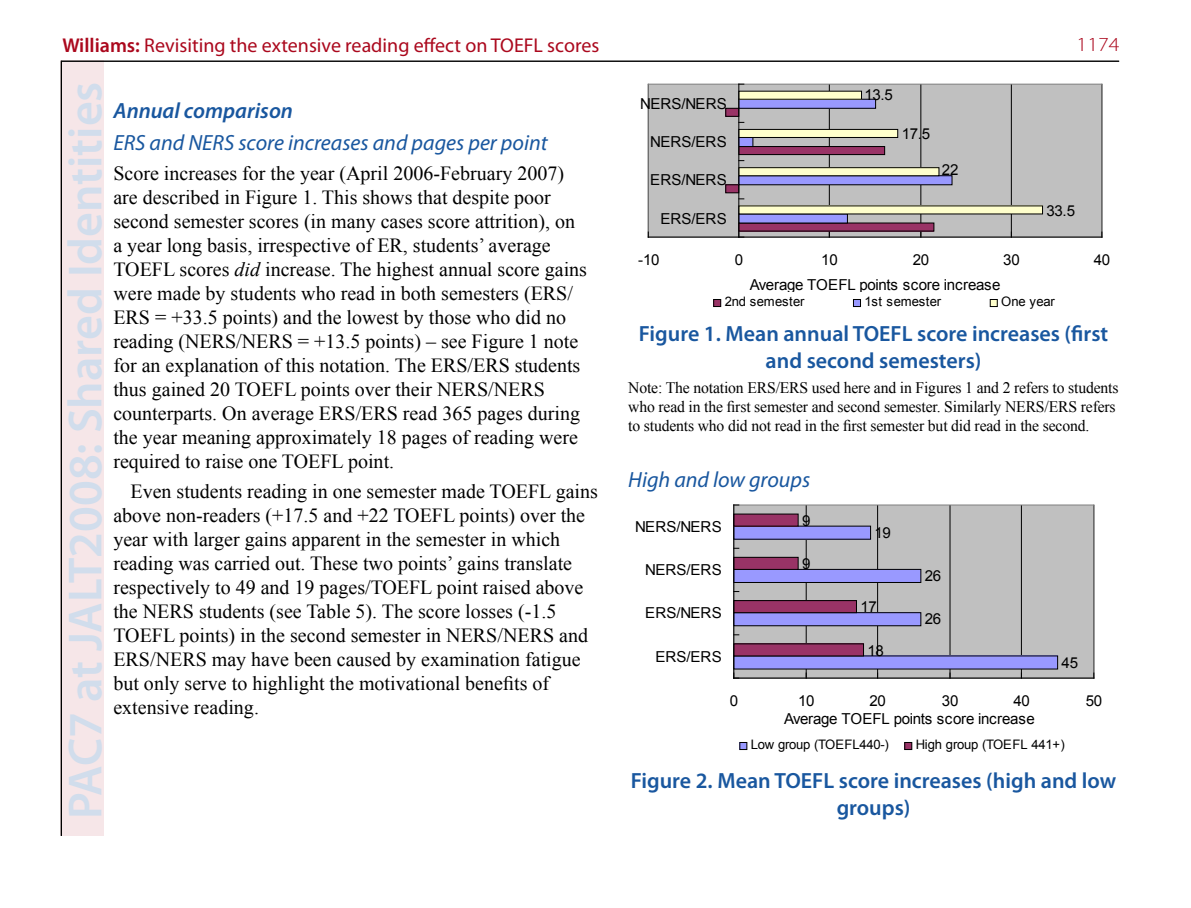
<style>
.page{position:relative;width:1191px;height:908px;background:#fff}
.page>*{position:absolute;margin:0;border:0;box-sizing:border-box;transform-origin:0 0}
.t1{font:600 48px "Myriad Pro";color:#d1ddec}
.t2{font:600 22px/26.4px "Myriad Pro";color:#19579f;text-align:center}
.t3{font:italic 22px "Myriad Pro";color:#19579f}
.t4{font:italic 600 22px "Myriad Pro";color:#19579f}
.t5{font:20px/24px "Times New Roman";color:#000}
.t6{font:20px "Myriad Pro";color:#ab081d}
.t7{font:300 20px "Myriad Pro";color:#ab081d;scale:1.1 1}
.t8{font:16px/19.2px "Times New Roman";letter-spacing:-.01em;color:#000}
.t9{font:15px "Arial";letter-spacing:-.015em;color:#000}
.t10{font:13px "Arial";letter-spacing:-.02em;color:#000}
.t11{font:13px "Arial";letter-spacing:.015em;color:#000}
.s1{font-weight:600}
.s2{font-style:italic}
</style>
<div class="page">
<div style="left:60px;top:61px;width:44px;height:774px;background:#f6e6e8"></div>
<hr style="left:61px;top:61px;width:1px;height:774px;background:#000">
<hr style="left:61px;top:61px;width:1058px;height:1px;background:#000">
<div style="left:648px;top:84px;width:453px;height:153px;background:#c0c0c0"></div>
<hr style="left:829px;top:84px;width:1px;height:153px;background:#000">
<hr style="left:920px;top:84px;width:1px;height:153px;background:#000">
<hr style="left:1011px;top:84px;width:1px;height:153px;background:#000">
<hr style="left:648px;top:84px;width:453px;height:1px;background:#808080">
<hr style="left:1101px;top:84px;width:1px;height:153px;background:#808080">
<hr style="left:648px;top:236px;width:453px;height:1px;background:#808080">
<hr style="left:648px;top:84px;width:1px;height:153px;background:#808080">
<div style="left:739px;top:223px;width:195px;height:8px;background:#936"></div>
<div style="left:738px;top:222px;width:196px;height:9px;border:1px solid #000"></div>
<div style="left:725px;top:185px;width:14px;height:8px;background:#936"></div>
<div style="left:725px;top:184px;width:14px;height:9px;border:1px solid #000"></div>
<div style="left:739px;top:146px;width:145px;height:8px;background:#936"></div>
<div style="left:738px;top:146px;width:147px;height:9px;border:1px solid #000"></div>
<div style="left:725px;top:108px;width:14px;height:8px;background:#936"></div>
<div style="left:725px;top:108px;width:14px;height:9px;border:1px solid #000"></div>
<div style="left:739px;top:214px;width:108px;height:9px;background:#99f"></div>
<div style="left:739px;top:176px;width:213px;height:9px;background:#99f"></div>
<div style="left:739px;top:137px;width:14px;height:9px;background:#99f"></div>
<div style="left:738px;top:137px;width:15px;height:10px;border:1px solid #000"></div>
<div style="left:739px;top:99px;width:136px;height:9px;background:#99f"></div>
<div style="left:738px;top:99px;width:138px;height:10px;border:1px solid #000"></div>
<div style="left:739px;top:206px;width:303px;height:8px;background:#ffc"></div>
<div style="left:739px;top:168px;width:200px;height:8px;background:#ffc"></div>
<div style="left:738px;top:167px;width:201px;height:9px;border:1px solid #000"></div>
<div style="left:739px;top:129px;width:158px;height:8px;background:#ffc"></div>
<div style="left:738px;top:129px;width:160px;height:9px;border:1px solid #000"></div>
<div style="left:739px;top:91px;width:122px;height:8px;background:#ffc"></div>
<hr style="left:648px;top:237px;width:453px;height:1px;background:#000">
<hr style="left:738px;top:84px;width:1px;height:153px;background:#000">
<svg style="left:738px;top:232px;width:6px;height:6px"></svg>
<div style="left:713px;top:299px;width:7px;height:7px;background:#936"></div>
<div style="left:713px;top:299px;width:8px;height:8px;border:1px solid #000"></div>
<div style="left:853px;top:299px;width:7px;height:7px;background:#99f"></div>
<div style="left:853px;top:299px;width:8px;height:8px;border:1px solid #000"></div>
<div style="left:990px;top:299px;width:7px;height:7px;background:#ffc"></div>
<div style="left:989px;top:299px;width:8px;height:8px;border:1px solid #000"></div>
<div style="left:734px;top:504px;width:359px;height:173px;background:#c0c0c0"></div>
<hr style="left:806px;top:504px;width:1px;height:173px;background:#000">
<hr style="left:877px;top:504px;width:1px;height:173px;background:#000">
<hr style="left:949px;top:504px;width:1px;height:173px;background:#000">
<hr style="left:1021px;top:504px;width:1px;height:173px;background:#000">
<hr style="left:734px;top:504px;width:359px;height:1px;background:#808080">
<hr style="left:1093px;top:504px;width:1px;height:173px;background:#808080">
<div style="left:734px;top:655px;width:323px;height:13px;background:#99f"></div>
<div style="left:734px;top:612px;width:187px;height:13px;background:#99f"></div>
<div style="left:734px;top:569px;width:187px;height:13px;background:#99f"></div>
<div style="left:734px;top:568px;width:187px;height:14px;border:1px solid #000"></div>
<div style="left:734px;top:526px;width:136px;height:13px;background:#99f"></div>
<div style="left:734px;top:525px;width:137px;height:14px;border:1px solid #000"></div>
<div style="left:734px;top:643px;width:129px;height:12px;background:#936"></div>
<div style="left:734px;top:643px;width:130px;height:13px;border:1px solid #000"></div>
<div style="left:734px;top:600px;width:122px;height:12px;background:#936"></div>
<div style="left:734px;top:599px;width:123px;height:14px;border:1px solid #000"></div>
<div style="left:734px;top:557px;width:64px;height:12px;background:#936"></div>
<div style="left:734px;top:556px;width:64px;height:13px;border:1px solid #000"></div>
<div style="left:734px;top:514px;width:64px;height:12px;background:#936"></div>
<hr style="left:734px;top:677px;width:359px;height:1px;background:#000">
<hr style="left:733px;top:504px;width:1px;height:173px;background:#000">
<svg style="left:733px;top:672px;width:6px;height:6px"></svg>
<div style="left:740px;top:742px;width:7px;height:7px;background:#99f"></div>
<div style="left:904px;top:742px;width:7px;height:7px;background:#936"></div>
<div style="left:904px;top:741px;width:8px;height:8px;border:1px solid #000"></div>
<p class="t6" style="left:62px;top:33px;width:538px"><span class="s1">Williams:</span> Revisiting the extensive reading effect on TOEFL scores</p>
<p class="t7" style="left:1076px;top:32px;width:41px">1174</p>
<h1 class="t1" style="left:55px;top:818px;width:738px;rotate:-90deg">PAC7 at JALT2008: Shared Identities</h1>
<p class="t9" style="left:864px;top:86px;width:30px">13.5</p>
<p class="t9" style="left:640px;top:95px;width:88px">NERS/NERS</p>
<p class="t4" style="left:113px;top:97px;width:181px">Annual comparison</p>
<p class="t3" style="left:113px;top:129px;width:436px">ERS and NERS score increases and pages per point</p>
<p class="t5" style="left:113px;top:161px;width:475px">Score increases for the year (April 2006-February 2007) are described in Figure 1. This shows that despite poor second semester scores (in many cases score attrition), on a year long basis, irrespective of ER, students’ average TOEFL scores <span class="s2">did</span> increase. The highest annual score gains were made by students who read in both semesters (ERS/ ERS = +33.5 points) and the lowest by those who did no reading (NERS/NERS = +13.5 points) – see Figure 1 note for an explanation of this notation. The ERS/ERS students thus gained 20 TOEFL points over their NERS/NERS counterparts. On average ERS/ERS read 365 pages during the year meaning approximately 18 pages of reading were required to raise one TOEFL point.</p>
<p class="t5" style="left:113px;top:478px;width:486px;text-indent:17px">Even students reading in one semester made TOEFL gains above non-readers (+17.5 and +22 TOEFL points) over the year with larger gains apparent in the semester in which reading was carried out. These two points’ gains translate respectively to 49 and 19 pages/TOEFL point raised above the NERS students (see Table 5). The score losses (-1.5<br>TOEFL points) in the second semester in NERS/NERS and ERS/NERS may have been caused by examination fatigue but only serve to highlight the motivational benefits of extensive reading.</p>
<p class="t9" style="left:901px;top:125px;width:30px">17.5</p>
<p class="t9" style="left:650px;top:133px;width:78px">NERS/ERS</p>
<p class="t9" style="left:942px;top:162px;width:18px">22</p>
<p class="t9" style="left:650px;top:172px;width:78px">ERS/NERS</p>
<p class="t9" style="left:1046px;top:202px;width:30px">33.5</p>
<p class="t9" style="left:660px;top:210px;width:68px">ERS/ERS</p>
<p class="t9" style="left:638px;top:251px;width:23px">-10</p>
<p class="t9" style="left:735px;top:251px;width:10px">0</p>
<p class="t9" style="left:821px;top:251px;width:18px">10</p>
<p class="t9" style="left:912px;top:251px;width:18px">20</p>
<p class="t9" style="left:1003px;top:251px;width:18px">30</p>
<p class="t9" style="left:1093px;top:251px;width:18px">40</p>
<p class="t9" style="left:750px;top:276px;width:252px">Average TOEFL points score increase</p>
<p class="t10" style="left:724px;top:294px;width:81px">2nd semester</p>
<p class="t11" style="left:864px;top:294px;width:78px">1st semester</p>
<p class="t10" style="left:1001px;top:294px;width:55px">One year</p>
<p class="t2" style="left:639px;top:320px;width:471px">Figure 1. Mean annual TOEFL score increases (first and second semesters)</p>
<p class="t8" style="left:628px;top:377px;width:492px">Note: The notation ERS/ERS used here and in Figures 1 and 2 refers to students who read in the first semester and second semester. Similarly NERS/ERS refers to students who did not read in the first semester but did read in the second.</p>
<p class="t3" style="left:628px;top:466px;width:184px">High and low groups</p>
<p class="t9" style="left:802px;top:512px;width:10px">9</p>
<p class="t9" style="left:635px;top:518px;width:88px">NERS/NERS</p>
<p class="t9" style="left:874px;top:524px;width:18px">19</p>
<p class="t9" style="left:802px;top:555px;width:10px">9</p>
<p class="t9" style="left:645px;top:561px;width:78px">NERS/ERS</p>
<p class="t9" style="left:925px;top:567px;width:18px">26</p>
<p class="t9" style="left:860px;top:598px;width:18px">17</p>
<p class="t9" style="left:645px;top:604px;width:78px">ERS/NERS</p>
<p class="t9" style="left:925px;top:610px;width:18px">26</p>
<p class="t9" style="left:867px;top:641px;width:18px">18</p>
<p class="t9" style="left:655px;top:647px;width:68px">ERS/ERS</p>
<p class="t9" style="left:1061px;top:653px;width:18px">45</p>
<p class="t9" style="left:730px;top:692px;width:10px">0</p>
<p class="t9" style="left:798px;top:692px;width:18px">10</p>
<p class="t9" style="left:869px;top:692px;width:18px">20</p>
<p class="t9" style="left:942px;top:692px;width:18px">30</p>
<p class="t9" style="left:1013px;top:692px;width:18px">40</p>
<p class="t9" style="left:1085px;top:692px;width:18px">50</p>
<p class="t9" style="left:784px;top:710px;width:252px">Average TOEFL points score increase</p>
<p class="t10" style="left:751px;top:737px;width:139px">Low group (TOEFL440-)</p>
<p class="t10" style="left:915px;top:737px;width:151px">High group (TOEFL 441+)</p>
<p class="t2" style="left:631px;top:766px;width:487px">Figure 2. Mean TOEFL score increases (high and low groups)</p>
</div>
